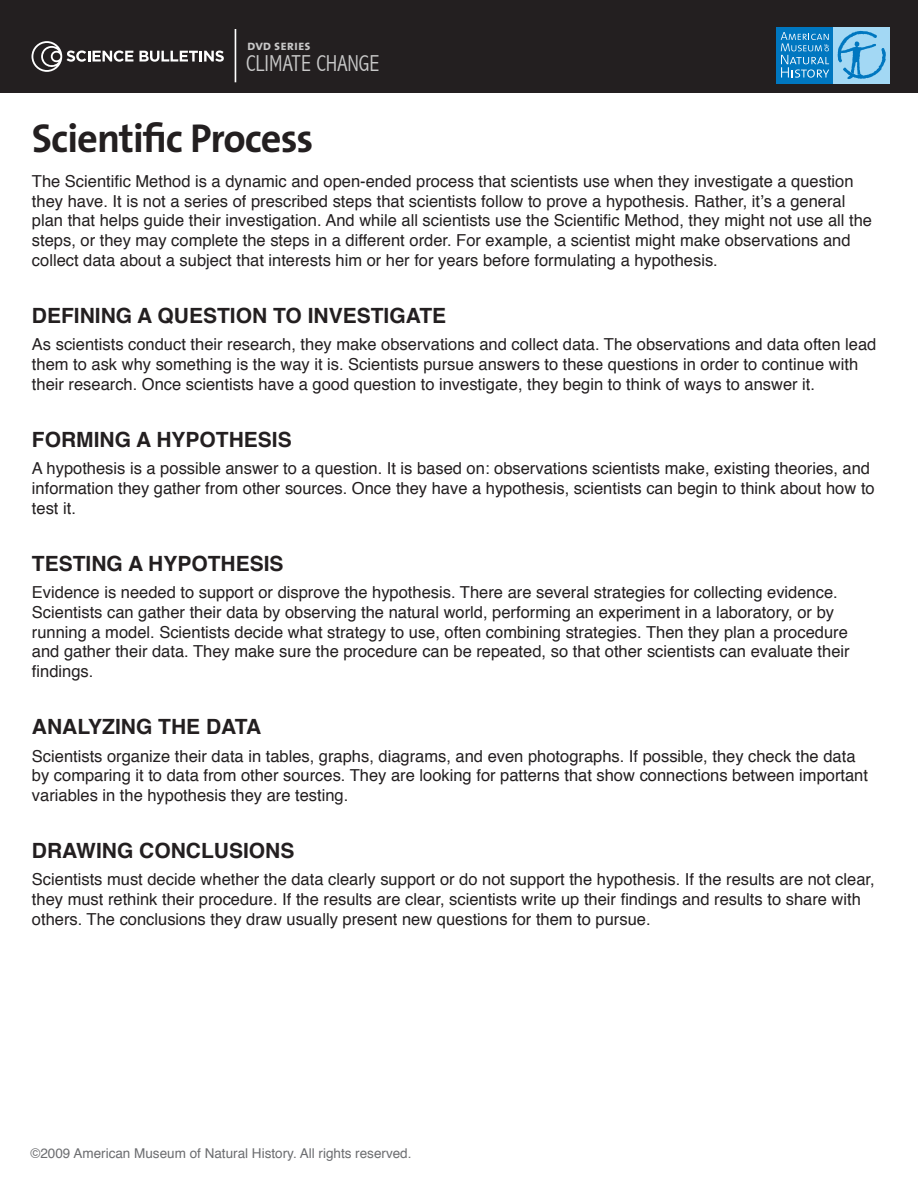
<style>
.page{position:relative;width:918px;height:1188px;background:#fff}
.page>*{position:absolute;margin:0;border:0;box-sizing:border-box;transform-origin:0 0}
.t1{font:700 40.5px "The Sans";letter-spacing:-.025em;color:#231f20}
.t2{font:300 condensed 23.1px "Abadi";color:#c8c8c8}
.t3{font:700 21px "Helvetica";color:#231f20}
.t4{font:16.5px/19.8px "Helvetica";color:#231f20}
.t5{font:13.95px "The Sans Bold Caps";color:#c8c8c8}
.t6{font:13.5px "Helvetica";color:#6c6d70}
</style>
<div class="page">
<div style="left:0;top:0;width:918px;height:93px;background:#231f20"></div>
<div style="left:833px;top:27px;width:57px;height:57px;background:#a3d8f4"></div>
<div style="left:776px;top:27px;width:57px;height:57px;background:#0077c0"></div>
<svg style="left:838px;top:31px;width:48px;height:48px"></svg>
<svg style="left:781px;top:32px;width:48px;height:46px"></svg>
<hr style="left:235px;top:29px;width:1px;height:53px;background:#fff">
<svg style="left:32px;top:41px;width:101px;height:31px"></svg>
<svg style="left:139px;top:51px;width:85px;height:11px"></svg>
<p class="t5" style="left:247px;top:34px;width:65px">dvd series</p>
<h2 class="t2" style="left:246px;top:50px;width:135px">CLIMATE CHANGE</h2>
<h1 class="t1" style="left:32px;top:105px;width:283px">Scientific Process</h1>
<p class="t4" style="left:32px;top:171px;width:842px">The Scientific Method is a dynamic and open-ended process that scientists use when they investigate a question they have. It is not a series of prescribed steps that scientists follow to prove a hypothesis. Rather, it’s a general plan that helps guide their investigation. And while all scientists use the Scientific Method, they might not use all the steps, or they may complete the steps in a different order. For example, a scientist might make observations and collect data about a subject that interests him or her for years before formulating a hypothesis.</p>
<p class="t3" style="left:32px;top:297px;width:416px">DEFINING A QUESTION TO INVESTIGATE</p>
<p class="t4" style="left:32px;top:334px;width:846px">As scientists conduct their research, they make observations and collect data. The observations and data often lead them to ask why something is the way it is. Scientists pursue answers to these questions in order to continue with their research. Once scientists have a good question to investigate, they begin to think of ways to answer it.</p>
<p class="t3" style="left:32px;top:420px;width:261px">FORMING A HYPOTHESIS</p>
<p class="t4" style="left:32px;top:458px;width:844px">A hypothesis is a possible answer to a question. It is based on: observations scientists make, existing theories, and information they gather from other sources. Once they have a hypothesis, scientists can begin to think about how to test it.</p>
<p class="t3" style="left:32px;top:544px;width:253px">TESTING A HYPOTHESIS</p>
<p class="t4" style="left:32px;top:582px;width:819px">Evidence is needed to support or disprove the hypothesis. There are several strategies for collecting evidence.<br>Scientists can gather their data by observing the natural world, performing an experiment in a laboratory, or by running a model. Scientists decide what strategy to use, often combining strategies. Then they plan a procedure and gather their data. They make sure the procedure can be repeated, so that other scientists can evaluate their findings.</p>
<p class="t3" style="left:32px;top:708px;width:231px">ANALYZING THE DATA</p>
<p class="t4" style="left:32px;top:745px;width:838px">Scientists organize their data in tables, graphs, diagrams, and even photographs. If possible, they check the data by comparing it to data from other sources. They are looking for patterns that show connections between important variables in the hypothesis they are testing.</p>
<p class="t3" style="left:32px;top:832px;width:264px">DRAWING CONCLUSIONS</p>
<p class="t4" style="left:32px;top:869px;width:844px">Scientists must decide whether the data clearly support or do not support the hypothesis. If the results are not clear, they must rethink their procedure. If the results are clear, scientists write up their findings and results to share with others. The conclusions they draw usually present new questions for them to pursue.</p>
<p class="t6" style="left:30px;top:1142px;width:383px">©2009 American Museum of Natural History. All rights reserved.</p>
</div>
